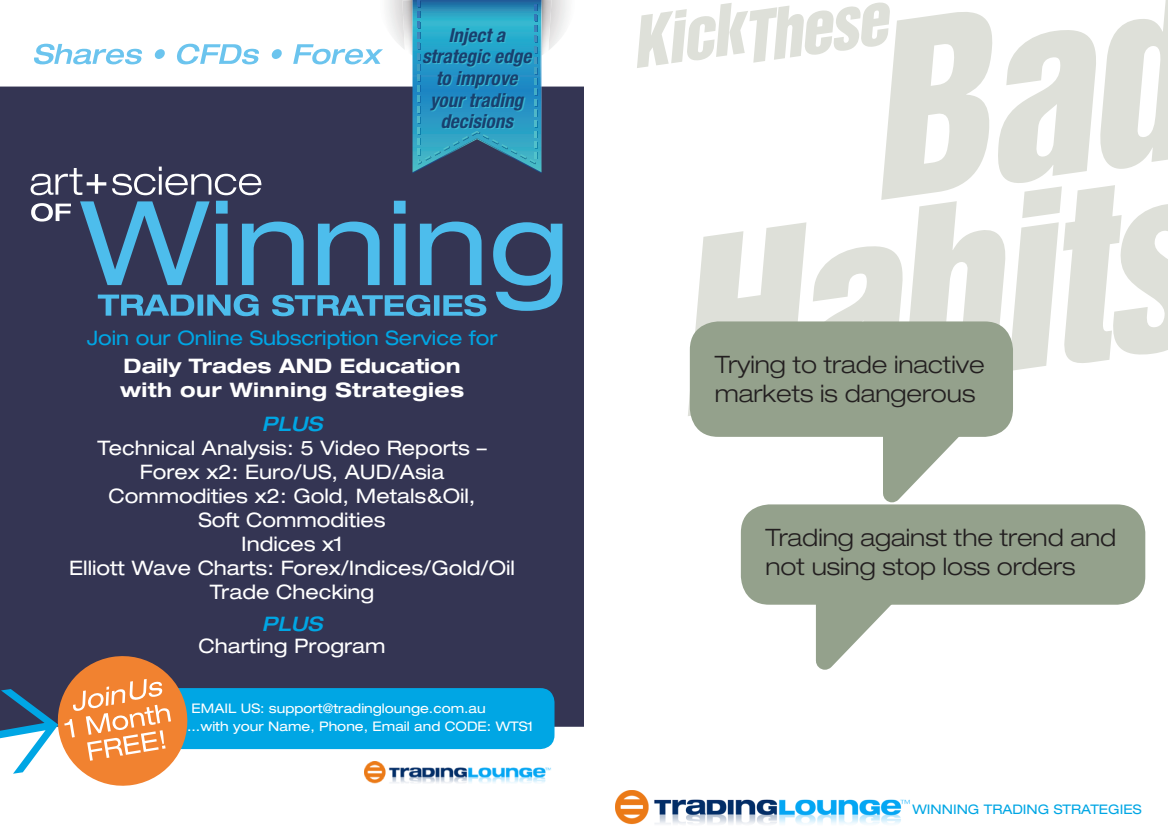
<style>
.page{position:relative;width:1168px;height:840px;background:#fff}
.page>*{position:absolute;margin:0;border:0;box-sizing:border-box;transform-origin:0 0}
.t1{font:300 expanded 24px/28.8px "Helvetica Neue";color:#231f20}
.t2{font:expanded 20px/24px "Helvetica Neue";color:#fff;text-align:center}
.t3{font:700 expanded 20px/24px "Helvetica Neue";letter-spacing:.02em;color:#fff}
.t4{font:expanded 20px "Helvetica Neue";color:#00a6e4}
.t5{font:italic 700 condensed 19.2px/21.6px "Helvetica Neue";color:#18406f;text-align:center}
.t6{font:expanded 13.2px/18px "Helvetica Neue";color:#fff}
.t7{font:expanded 13.2px "Helvetica Neue";color:#00a6e4}
.s1{font-weight:500;font-style:italic;color:#00a6e4}
</style>
<div class="page">
<svg style="left:688px;top:200px;width:480px;height:216px;fill:#dee0d9"></svg>
<svg style="left:881px;top:0;width:287px;height:200px;fill:#dee0d9"></svg>
<svg style="left:816px;top:604px;width:84px;height:65px"></svg>
<div style="left:741px;top:504px;width:404px;height:100px;background:#94a18c;border-radius:28px"></div>
<div style="left:690px;top:321px;width:323px;height:115px;background:#94a18c;border-radius:28px"></div>
<svg style="left:883px;top:436px;width:85px;height:66px"></svg>
<img style="left:616px;top:790px;width:294px;height:35px">
<svg style="left:637px;top:1px;width:253px;height:67px"></svg>
<div style="left:0;top:86px;width:584px;height:650px;background:#343553"></div>
<div style="left:149px;top:687px;width:405px;height:61px;background:#00a6e4;border-radius:14px"></div>
<svg style="left:0;top:650px;width:192px;height:136px"></svg>
<img style="left:365px;top:761px;width:186px;height:22px">
<svg style="left:31px;top:0;width:544px;height:316px"></svg>
<p class="t5" style="left:422px;top:24px;width:111px">Inject a strategic edge to improve your trading decisions</p>
<p class="t4" style="left:87px;top:326px;width:412px">Join our Online Subscription Service for</p>
<p class="t3" style="left:120px;top:353px;width:346px">Daily Trades AND Education with our Winning Strategies</p>
<p class="t2" style="left:69px;top:411px;width:447px"><span class="s1">PLUS<br></span>Technical Analysis: 5 Video Reports –<br>Forex x2: Euro/US, AUD/Asia<br>Commodities x2: Gold, Metals&amp;Oil,<br>Soft Commodities<br>Indices x1<br>Elliott Wave Charts: Forex/Indices/Gold/Oil<br>Trade Checking</p>
<p class="t2" style="left:199px;top:612px;width:189px;line-height:22px"><span class="s1">PLUS<br></span>Charting Program</p>
<p class="t6" style="left:187px;top:699px;width:348px;text-indent:4px">EMAIL US: support@tradinglounge.com.au<br>...with your Name, Phone, Email and CODE: WTS1</p>
<p class="t1" style="left:715px;top:349px;width:271px">Trying to trade inactive markets is dangerous</p>
<p class="t1" style="left:765px;top:522px;width:352px">Trading against the trend and not using stop loss orders</p>
<p class="t7" style="left:912px;top:801px;width:231px">WINNING TRADING STRATEGIES</p>
</div>
